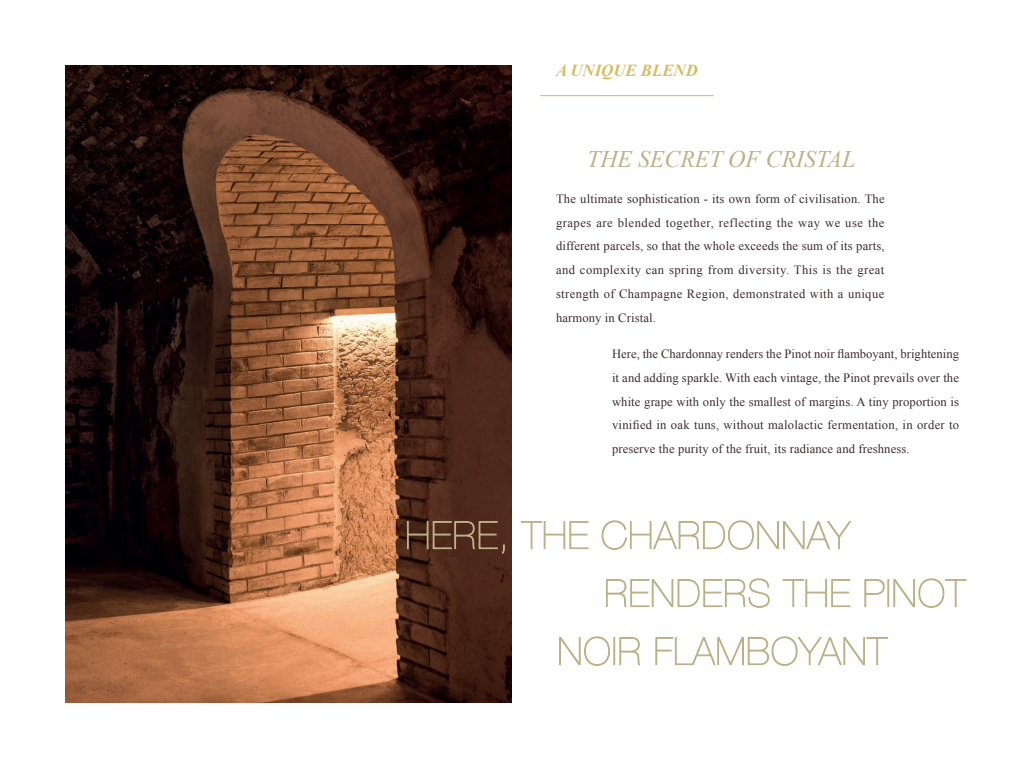
<style>
.page{position:relative;width:1024px;height:768px;background:#fff}
.page>*{position:absolute;margin:0;border:0;box-sizing:border-box;transform-origin:0 0}
.TITRE{font:italic 23.8px "Times New Roman";color:#bbb188}
.MOT_TITRE{font:italic 700 16.8px "Times New Roman";color:#d8bc61}
.texte_courant{font:12.6px/23.8px "Times New Roman";letter-spacing:.01em;color:#3e2b2e;text-align:justify}
</style>
<div class="page">
<img style="left:65px;top:65px;width:447px;height:638px">
<hr style="left:540px;top:95px;width:174px;height:1px;background:#d8bc61">
<svg style="left:407px;top:521px;width:98px;height:33px;background:#5f402d"></svg>
<svg style="left:521px;top:521px;width:68px;height:28px"></svg>
<svg style="left:602px;top:520px;width:250px;height:30px"></svg>
<svg style="left:606px;top:578px;width:164px;height:30px"></svg>
<svg style="left:783px;top:579px;width:68px;height:28px"></svg>
<svg style="left:864px;top:578px;width:102px;height:30px"></svg>
<svg style="left:559px;top:636px;width:81px;height:30px"></svg>
<svg style="left:655px;top:636px;width:233px;height:30px"></svg>
<p class="MOT_TITRE" style="left:556px;top:59px;width:143px">A UNIQUE BLEND</p>
<p class="TITRE" style="left:587px;top:142px;width:270px">THE SECRET OF CRISTAL</p>
<p class="texte_courant" style="left:556px;top:186px;width:330px">The ultimate sophistication - its own form of civilisation. The grapes are blended together, reflecting the way we use the different parcels, so that the whole exceeds the sum of its parts, and complexity can spring from diversity. This is the great strength of Champagne Region, demonstrated with a unique harmony in Cristal.</p>
<p class="texte_courant" style="left:612px;top:342px;width:349px">Here, the Chardonnay renders the Pinot noir flamboyant, brightening it and adding sparkle. With each vintage, the Pinot prevails over the white grape with only the smallest of margins. A tiny proportion is vinified in oak tuns, without malolactic fermentation, in order to preserve the purity of the fruit, its radiance and freshness.</p>
</div>
